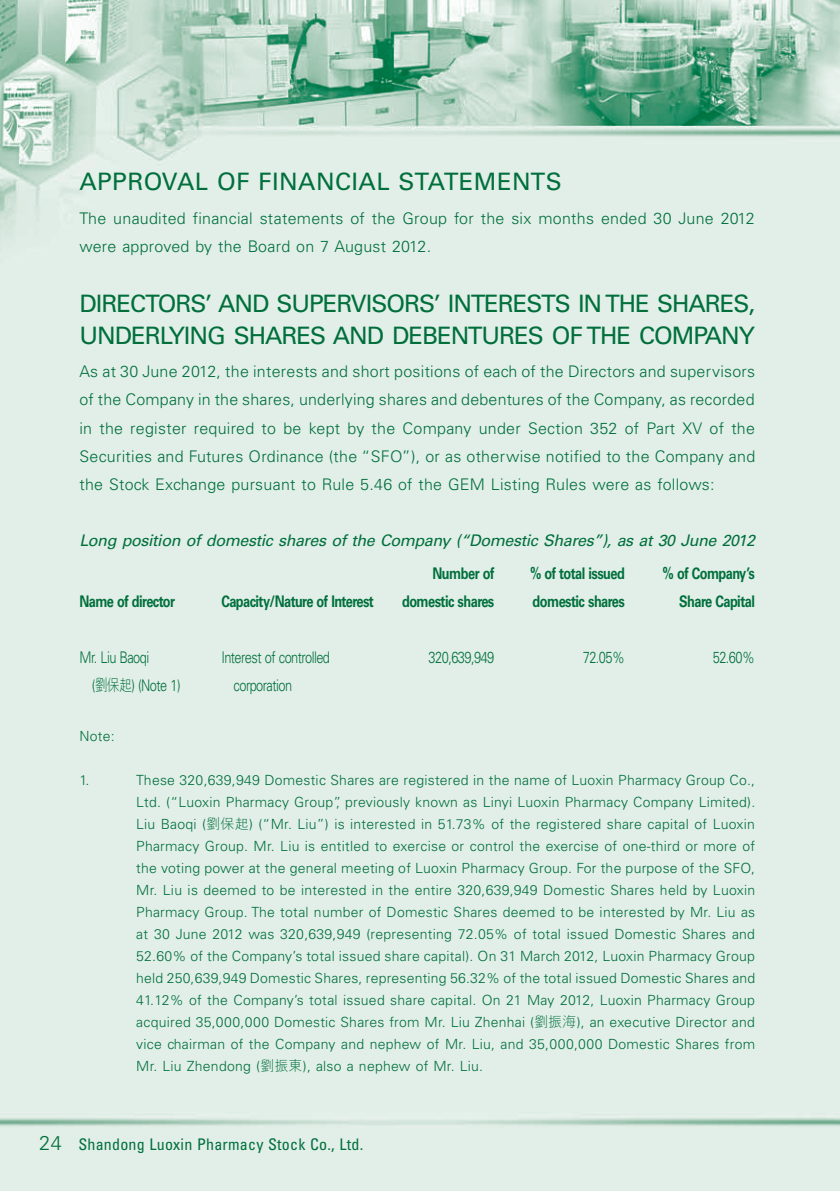
<style>
.page{position:relative;width:840px;height:1191px;background:#fff}
.page>*{position:absolute;margin:0;border:0;box-sizing:border-box;transform-origin:0 0}
.t1{font:24px/32px "Univers LT Std";letter-spacing:-.045em;color:#006f3c}
.t2{font:24px "Univers LT Std";letter-spacing:.015em;color:#006f3c}
.t3{font:300 16px/28px "Univers LT Std";letter-spacing:.015em;color:#006f3c}
.t4{font:700 16px "Univers LT Std";letter-spacing:-.045em;color:#006f3c;scale:.8 1}
.t5{font:italic 16px "Univers LT Std";letter-spacing:-.025em;color:#006f3c}
.t6{font:300 16px "Univers LT Std";letter-spacing:-.045em;color:#006f3c;scale:.8 1}
.t7{font:condensed 16px "Univers LT Std";letter-spacing:.015em;color:#006f3c}
.t8{font:300 16px "Univers LT Std";letter-spacing:.015em;color:#006f3c;scale:.8 1}
.t9{font:300 14px/22px "Univers LT Std";letter-spacing:.015em;color:#006f3c;text-align:justify}
.s1{font-family:"M Hei HK"}
.s2{font-weight:300;font-stretch:normal;font-size:20px}
</style>
<div class="page">
<img style="left:0;top:0;width:840px;height:1191px">
<h1 class="t2" style="left:79px;top:167px;width:483px">APPROVAL OF FINANCIAL STATEMENTS</h1>
<p class="t3" style="left:79px;top:204px;width:676px">The unaudited financial statements of the Group for the six months ended 30 June 201 2 were approved by the Board on 7 August 201 2.</p>
<h1 class="t1" style="left:79px;top:287px;width:676px">DIRECTORS’ AND SU PERVISORS’ INTERESTS IN THE SHARES,<br>U NDERLYING SHARES AND DEBENTU RES OF THE COMPANY</h1>
<p class="t3" style="left:79px;top:358px;width:677px;text-align:justify">As at 30 June 201 2, the interests and short positions of each of the Directors and supervisors of the Company in the shares, underlying shares and debentures of the Company, as recorded in the register required to be kept by the Company under Section 352 of Part XV of the Securities and Futures Ordinance (the “SFO”), or as otherwise notified to the Company and the Stock Exchange pursuant to Rule 5.46 of the GEM Listing Rules were as follows:</p>
<p class="t5" style="left:79px;top:530px;width:676px">Long position of domestic shares of the Company (“Domestic Shares”), as at 30 June 2012</p>
<p class="t4" style="left:432px;top:564px;width:79px">Number of</p>
<p class="t4" style="left:529px;top:564px;width:120px">% of total issued</p>
<p class="t4" style="left:662px;top:564px;width:117px">% of Company’s</p>
<p class="t4" style="left:79px;top:592px;width:121px">Name of director</p>
<p class="t4" style="left:221px;top:592px;width:192px">Capacity/Nature of Interest</p>
<p class="t4" style="left:402px;top:592px;width:117px">domestic shares</p>
<p class="t4" style="left:532px;top:592px;width:117px">domestic shares</p>
<p class="t4" style="left:679px;top:592px;width:96px">Share Capital</p>
<p class="t6" style="left:79px;top:648px;width:89px">Mr. Liu Baoqi</p>
<p class="t6" style="left:221px;top:648px;width:137px">Interest of controlled</p>
<p class="t6" style="left:428px;top:648px;width:84px">320,639,949</p>
<p class="t8" style="left:582px;top:648px;width:54px">72.05%</p>
<p class="t8" style="left:712px;top:648px;width:54px">52.60%</p>
<p class="t8" style="left:92px;top:676px;width:113px">(<span class="s1">劉保起</span>) (Note 1 )</p>
<p class="t6" style="left:233px;top:676px;width:75px">corporation</p>
<p class="t9" style="left:79px;top:725px;width:37px">Note:</p>
<p class="t9" style="left:79px;top:769px;width:11px">1.</p>
<p class="t9" style="left:136px;top:769px;width:620px">These 320,639,949 Domestic Shares are registered in the name of Luoxin Pharmacy Group Co., Ltd. (“Luoxin Pharmacy Group”, previously known as Linyi Luoxin Pharmacy Company Limited).<br>Liu Baoqi (<span class="s1">劉保起</span>) (“Mr. Liu”) is interested in 51 .73% of the registered share capital of Luoxin Pharmacy Group. Mr. Liu is entitled to exercise or control the exercise of one-third or more of the voting power at the general meeting of Luoxin Pharmacy Group. For the purpose of the SFO, Mr. Liu is deemed to be interested in the entire 320,639,949 Domestic Shares held by Luoxin Pharmacy Group. The total number of Domestic Shares deemed to be interested by Mr. Liu as at 30 June 201 2 was 320,639,949 (representing 72.05% of total issued Domestic Shares and 52.60% of the Company’s total issued share capital). On 31 March 201 2, Luoxin Pharmacy Group held 250,639,949 Domestic Shares, representing 56.32% of the total issued Domestic Shares and 41 .1 2% of the Company’s total issued share capital. On 21 May 201 2, Luoxin Pharmacy Group acquired 35,000,000 Domestic Shares from Mr. Liu Zhenhai (<span class="s1">劉振海</span>), an executive Director and vice chairman of the Company and nephew of Mr. Liu, and 35,000,000 Domestic Shares from Mr. Liu Zhendong (<span class="s1">劉振東</span>), also a nephew of Mr. Liu.</p>
<p class="t7" style="left:39px;top:1134px;width:325px"><span class="s2">24</span> Shandong Luoxin Pharmacy Stock Co., Ltd.</p>
</div>
